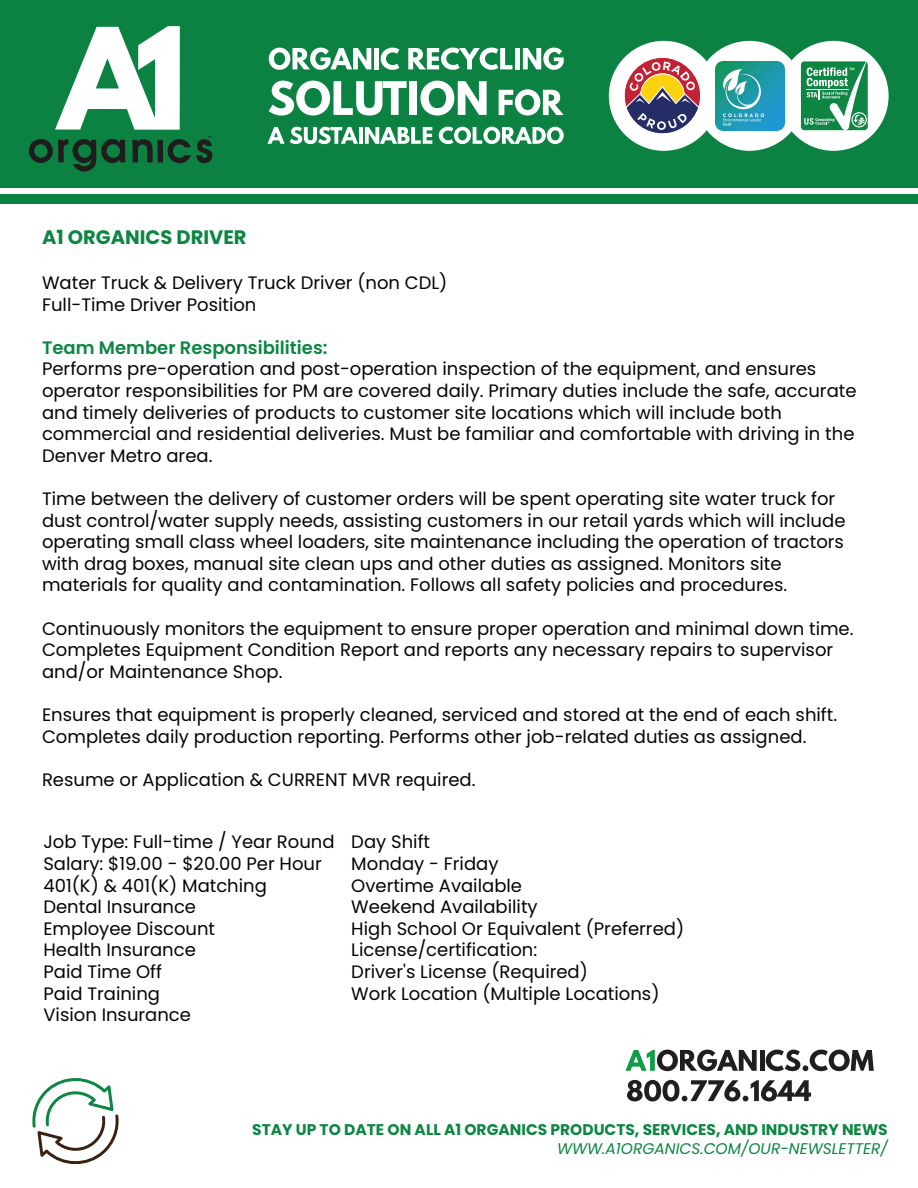
<style>
.page{position:relative;width:918px;height:1188px;background:#fff}
.page>*{position:absolute;margin:0;border:0;box-sizing:border-box;transform-origin:0 0}
.t1{font:700 19.5px "Poppins";color:#0c8642}
.t2{font:18px/21.6px "Poppins";color:#050504}
.t3{font:600 18px "Poppins";color:#0c8642}
.t4{font:700 15.45px "Poppins";color:#0c8642}
.t5{font:italic 15.45px "Poppins";color:#0c8642}
</style>
<div class="page">
<svg style="left:625px;top:1050px;width:132px;height:21px"></svg>
<hr style="left:760px;top:1050px;width:4px;height:21px;background:#211e1e">
<svg style="left:766px;top:1050px;width:108px;height:21px"></svg>
<svg style="left:627px;top:1080px;width:184px;height:21px"></svg>
<div style="left:0;top:0;width:918px;height:203px;background:#0c8242"></div>
<svg style="left:269px;top:48px;width:102px;height:22px"></svg>
<div style="left:374px;top:48px;width:5px;height:21px;background:#fff"></div>
<svg style="left:381px;top:48px;width:18px;height:22px"></svg>
<svg style="left:408px;top:48px;width:104px;height:22px"></svg>
<div style="left:515px;top:48px;width:5px;height:21px;background:#fff"></div>
<svg style="left:523px;top:48px;width:41px;height:22px"></svg>
<svg style="left:269px;top:81px;width:138px;height:35px"></svg>
<div style="left:409px;top:81px;width:8px;height:34px;background:#fff"></div>
<svg style="left:420px;top:81px;width:67px;height:35px"></svg>
<svg style="left:499px;top:89px;width:65px;height:27px"></svg>
<svg style="left:267px;top:127px;width:91px;height:17px"></svg>
<hr style="left:359px;top:127px;width:3px;height:17px;background:#fff">
<svg style="left:365px;top:127px;width:67px;height:17px"></svg>
<svg style="left:439px;top:127px;width:125px;height:17px"></svg>
<svg style="left:55px;top:26px;width:125px;height:104px"></svg>
<svg style="left:29px;top:139px;width:96px;height:33px"></svg>
<svg style="left:132px;top:139px;width:21px;height:23px"></svg>
<div style="left:157px;top:140px;width:6px;height:22px;background:#1f1c1e"></div>
<svg style="left:167px;top:136px;width:46px;height:27px"></svg>
<div style="left:609px;top:41px;width:110px;height:110px;background:#fff;border-radius:50%"></div>
<div style="left:695px;top:41px;width:110px;height:110px;background:#fff;border-radius:50%"></div>
<div style="left:779px;top:41px;width:110px;height:110px;background:#fff;border-radius:50%"></div>
<div style="left:801px;top:61px;width:67px;height:69px;background:#0c8642;border-radius:3px"></div>
<svg style="left:804px;top:61px;width:63px;height:69px"></svg>
<img style="left:716px;top:61px;width:69px;height:69px">
<svg style="left:623px;top:56px;width:79px;height:79px"></svg>
<div style="left:0;top:188px;width:918px;height:6px;background:#fff"></div>
<svg style="left:32px;top:1078px;width:87px;height:87px"></svg>
<p class="t1" style="left:42px;top:226px;width:206px">A1 ORGANICS DRIVER</p>
<p class="t2" style="left:42px;top:272px;width:407px">Water Truck &amp; Delivery Truck Driver (non CDL)<br>Full-Time Driver Position</p>
<p class="t3" style="left:42px;top:337px;width:287px">Team Member Responsibilities:</p>
<p class="t2" style="left:42px;top:358px;width:816px">Performs pre-operation and post-operation inspection of the equipment, and ensures operator responsibilities for PM are covered daily. Primary duties include the safe, accurate and timely deliveries of products to customer site locations which will include both commercial and residential deliveries. Must be familiar and comfortable with driving in the Denver Metro area.</p>
<p class="t2" style="left:42px;top:488px;width:805px">Time between the delivery of customer orders will be spent operating site water truck for dust control/water supply needs, assisting customers in our retail yards which will include operating small class wheel loaders, site maintenance including the operation of tractors with drag boxes, manual site clean ups and other duties as assigned. Monitors site materials for quality and contamination. Follows all safety policies and procedures.</p>
<p class="t2" style="left:42px;top:618px;width:813px">Continuously monitors the equipment to ensure proper operation and minimal down time.<br>Completes Equipment Condition Report and reports any necessary repairs to supervisor and/or Maintenance Shop.</p>
<p class="t2" style="left:42px;top:704px;width:797px">Ensures that equipment is properly cleaned, serviced and stored at the end of each shift.<br>Completes daily production reporting. Performs other job-related duties as assigned.</p>
<p class="t2" style="left:42px;top:769px;width:435px">Resume or Application &amp; CURRENT MVR required.</p>
<p class="t2" style="left:43px;top:831px;width:293px">Job Type: Full-time / Year Round<br>Salary: $19.00 - $20.00 Per Hour<br>401(K) &amp; 401(K) Matching<br>Dental Insurance<br>Employee Discount<br>Health Insurance<br>Paid Time Off<br>Paid Training<br>Vision Insurance</p>
<p class="t2" style="left:351px;top:831px;width:334px">Day Shift<br>Monday - Friday<br>Overtime Available<br>Weekend Availability<br>High School Or Equivalent (Preferred)<br>License/certification:<br>Driver's License (Required)<br>Work Location (Multiple Locations)</p>
<p class="t4" style="left:252px;top:1121px;width:637px">STAY UP TO DATE ON ALL A1 ORGANICS PRODUCTS, SERVICES, AND INDUSTRY NEWS</p>
<p class="t5" style="left:557px;top:1139px;width:332px">WWW.A1ORGANICS.COM/OUR-NEWSLETTER/</p>
</div>
